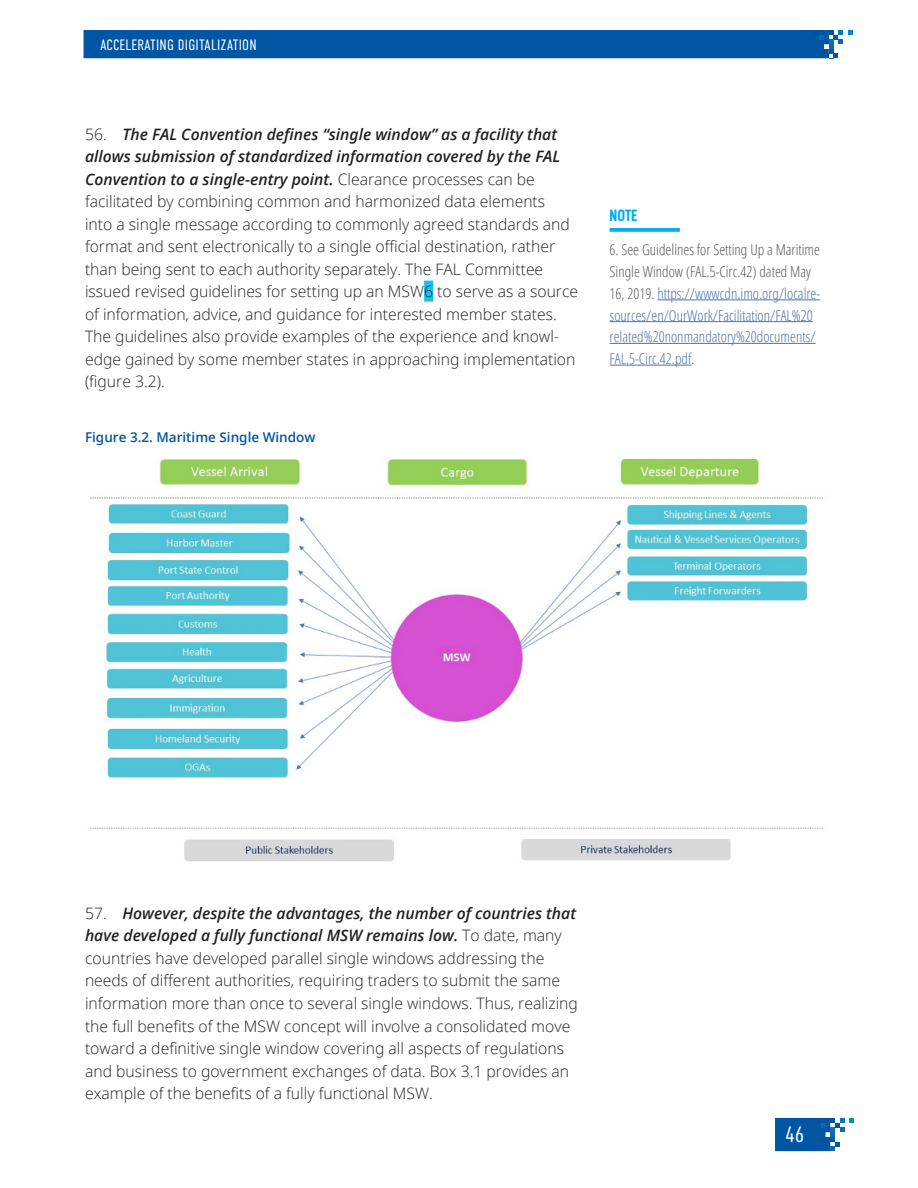
<style>
.page{position:relative;width:918px;height:1188px;background:#fff}
.page>*{position:absolute;margin:0;border:0;box-sizing:border-box;transform-origin:0 0}
.t1{font:22.5px "D DIN Condensed";color:#fff}
.t2{font:16.5px "D DIN Condensed Bold";color:#00aeef}
.t3{font:300 15.75px/22.5px "Open Sans";color:#231f20}
.t4{font:300 condensed 15px/21.8px "Open Sans";color:#4d72ac}
.t5{font:300 15px "DIN Condensed";letter-spacing:.015em;color:#fff}
.t6{font:600 13.5px "Open Sans";color:#0156a3}
.s1{font-weight:600;font-style:italic}
.s2{color:#57585a}
</style>
<div class="page">
<div style="left:84px;top:30px;width:768px;height:28px;background:#0156a3"></div>
<svg style="left:775px;top:1118px;width:79px;height:33px"></svg>
<div style="left:424px;top:281px;width:9px;height:21px;background:#15c0f2"></div>
<img style="left:89px;top:458px;width:734px;height:404px">
<svg style="left:610px;top:228px;width:70px;height:4px"></svg>
<hr style="left:657px;top:300px;width:163px;height:1px;background:#4d72ac">
<hr style="left:610px;top:321px;width:203px;height:1px;background:#4d72ac">
<hr style="left:610px;top:343px;width:206px;height:1px;background:#4d72ac">
<hr style="left:610px;top:365px;width:81px;height:1px;background:#4d72ac">
<p class="t5" style="left:100px;top:36px;width:158px">ACCELERATING DIGITALIZATION</p>
<p class="t3" style="left:85px;top:122px;width:495px">56. <span class="s1">The FAL Convention defines “single window” as a facility that allows submission of standardized information covered by the FAL Convention to a single-entry point.</span> Clearance processes can be facilitated by combining common and harmonized data elements<br>into a single message according to commonly agreed standards and format and sent electronically to a single official destination, rather than being sent to each authority separately. The FAL Committee issued revised guidelines for setting up an MSW6 to serve as a source of information, advice, and guidance for interested member states.<br>The guidelines also provide examples of the experience and knowl&shy;edge gained by some member states in approaching implementation (figure 3.2).</p>
<p class="t6" style="left:85px;top:428px;width:232px">Figure 3.2. Maritime Single Window</p>
<p class="t2" style="left:610px;top:206px;width:29px">NOTE</p>
<p class="t4" style="left:610px;top:238px;width:212px"><span class="s2">6. See Guidelines for Setting Up a Maritime Single Window (FAL.5-Circ.42) dated May 16, 2019.</span> https://wwwcdn.imo.org/localre&shy;sources/en/OurWork/Facilitation/FAL%20 related%20nonmandatory%20documents/ FAL.5-Circ.42.pdf<span class="s2">.</span></p>
<p class="t3" style="left:85px;top:902px;width:494px">57. <span class="s1">However, despite the advantages, the number of countries that have developed a fully functional MSW remains low.</span> To date, many countries have developed parallel single windows addressing the needs of different authorities, requiring traders to submit the same information more than once to several single windows. Thus, realizing the full benefits of the MSW concept will involve a consolidated move toward a definitive single window covering all aspects of regulations and business to government exchanges of data. Box 3.1 provides an example of the benefits of a fully functional MSW.</p>
<h1 class="t1" style="left:786px;top:1122px;width:20px">46</h1>
</div>
